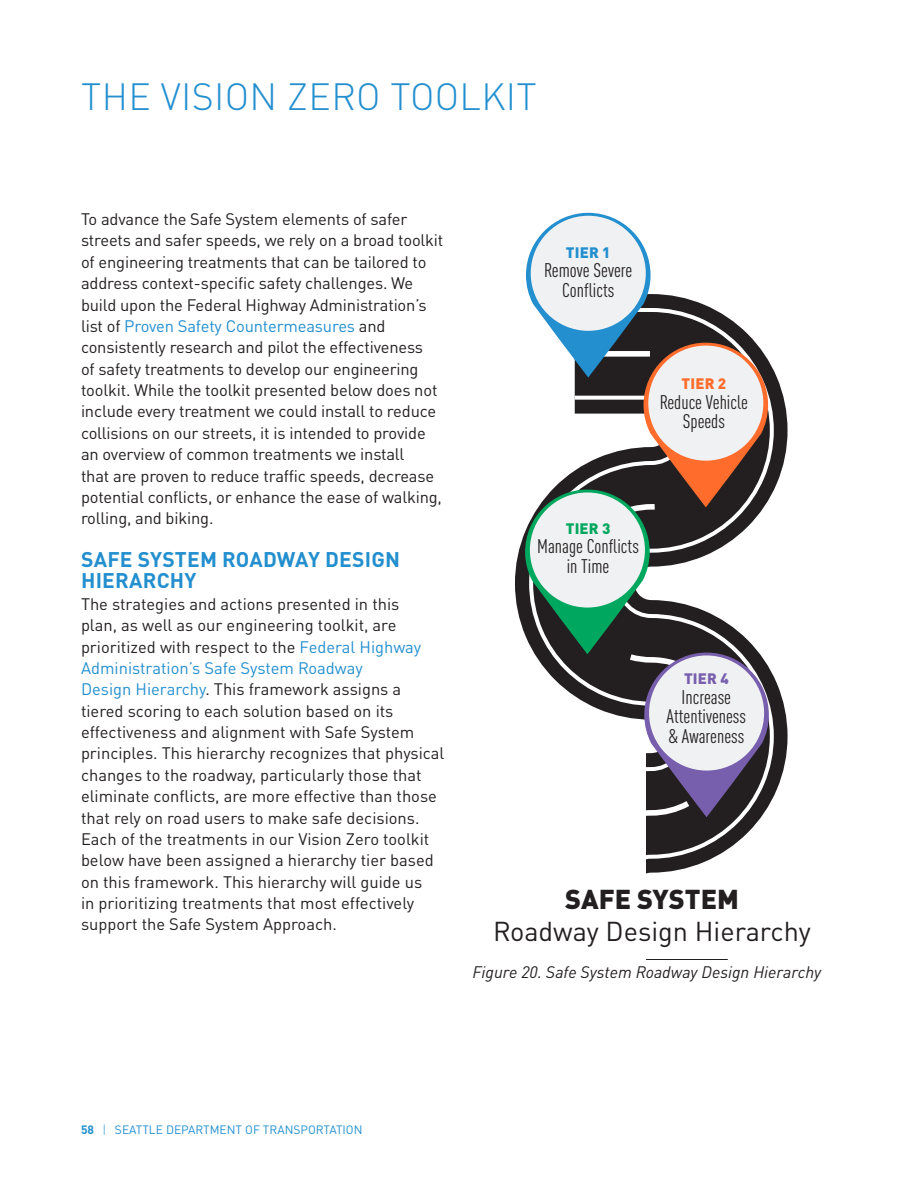
<style>
.page{position:relative;width:918px;height:1188px;background:#fff}
.page>*{position:absolute;margin:0;border:0;box-sizing:border-box;transform-origin:0 0}
.CH{font:300 37.5px "DIN Pro";letter-spacing:.01em;color:#238fcf}
.t1{font:27px/32.4px "DIN Pro";color:#231f20;text-align:center}
.S1{font:700 21px/21.3px "DIN Pro";letter-spacing:.01em;color:#238fcf}
.t2{font:condensed 19.5px/19.5px "DIN Pro";color:#231f20;text-align:center}
.T{font:16.5px/21.3px "DIN Pro";letter-spacing:-.01em;color:#231f20}
.CAP{font:italic 16.5px "DIN Pro";color:#231f20}
.t3{font:900 15px "DIN Pro";color:#238fcf}
.t4{font:900 15px "DIN Pro";color:#00a75f}
.t5{font:900 15px "DIN Pro";color:#ff6c2c}
.t6{font:900 15px "DIN Pro";color:#785fad}
.t7{font:12px "DIN Pro";color:#238fcf}
.s1{color:#238fcf}
.s2{font-weight:900}
.s3{font-weight:700}
.s4{font-weight:300}
</style>
<div class="page">
<svg style="left:515px;top:371px;width:273px;height:425px"></svg>
<svg style="left:728px;top:362px;width:46px;height:487px"></svg>
<svg style="left:646px;top:818px;width:82px;height:56px;fill:#231f20"></svg>
<svg style="left:525px;top:213px;width:244px;height:605px"></svg>
<div style="left:649px;top:655px;width:115px;height:116px;background:#f0f1f2;border-radius:50%"></div>
<div style="left:514px;top:747px;width:132px;height:212px;background:#fff"></div>
<h1 class="CH" style="left:81px;top:67px;width:457px">THE VISION ZERO TOOLKIT</h1>
<p class="T" style="left:81px;top:207px;width:364px">To advance the Safe System elements of safer streets and safer speeds, we rely on a broad toolkit of engineering treatments that can be tailored to address context-specific safety challenges. We build upon the Federal Highway Administration’s list of <span class="s1">Proven Safety Countermeasures</span> and consistently research and pilot the effectiveness<br>of safety treatments to develop our engineering toolkit. While the toolkit presented below does not include every treatment we could install to reduce collisions on our streets, it is intended to provide an overview of common treatments we install<br>that are proven to reduce traffic speeds, decrease potential conflicts, or enhance the ease of walking, rolling, and biking.</p>
<h2 class="S1" style="left:81px;top:546px;width:321px">SAFE SYSTEM ROADWAY DESIGN<br>HIERARCHY</h2>
<p class="T" style="left:81px;top:592px;width:365px">The strategies and actions presented in this<br>plan, as well as our engineering toolkit, are prioritized with respect to the <span class="s1">Federal Highway Administration’s Safe System Roadway<br>Design Hierarchy</span>. This framework assigns a tiered scoring to each solution based on its effectiveness and alignment with Safe System principles. This hierarchy recognizes that physical changes to the roadway, particularly those that eliminate conflicts, are more effective than those that rely on road users to make safe decisions.<br>Each of the treatments in our Vision Zero toolkit below have been assigned a hierarchy tier based on this framework. This hierarchy will guide us<br>in prioritizing treatments that most effectively support the Safe System Approach.</p>
<p class="t3" style="left:566px;top:239px;width:46px">TIER 1</p>
<p class="t2" style="left:544px;top:259px;width:90px">Remove Severe<br>Conflicts</p>
<p class="t5" style="left:682px;top:371px;width:46px">TIER 2</p>
<p class="t2" style="left:660px;top:391px;width:90px">Reduce Vehicle<br>Speeds</p>
<p class="t4" style="left:566px;top:515px;width:46px">TIER 3</p>
<p class="t2" style="left:537px;top:535px;width:103px">Manage Conflicts in Time</p>
<p class="t6" style="left:684px;top:666px;width:46px">TIER 4</p>
<p class="t2" style="left:667px;top:686px;width:81px">Increase<br>Attentiveness &amp; Awareness</p>
<p class="t1" style="left:493px;top:880px;width:319px"><span class="s2">SAFE SYSTEM<br></span>Roadway Design Hierarchy</p>
<p class="CAP" style="left:472px;top:959px;width:350px">Figure 20. Safe System Roadway Design Hierarchy</p>
<p class="t7" style="left:81px;top:1120px;width:283px"><span class="s3">58</span> <span class="s4">|</span> SEATTLE DEPARTMENT OF TRANSPORTATION</p>
</div>
